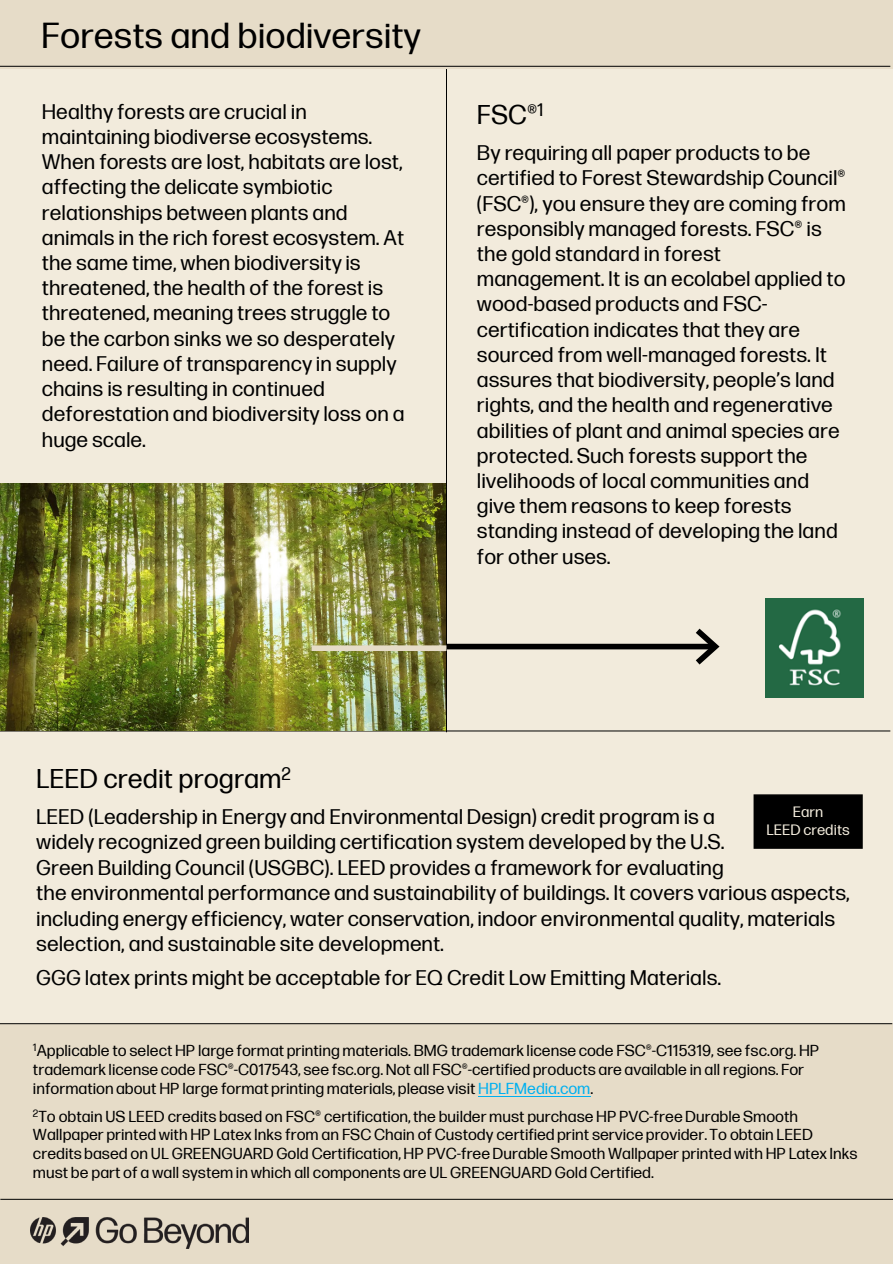
<style>
.page{position:relative;width:893px;height:1264px;background:#fff}
.page>*{position:absolute;margin:0;border:0;box-sizing:border-box;transform-origin:0 0}
.t1{font:36px "Forma DJR Micro";color:#000}
.t2{font:27px "Forma DJR Micro";color:#000}
.t3{font:21px/25.2px "Forma DJR Micro";letter-spacing:.005em;color:#000}
.t4{font:15.9px/18.9px "Forma DJR Micro";color:#000}
.t5{font:15px "Forma DJR Micro";color:#f2ebdc}
.s1{color:#00b0f0}
</style>
<div class="page">
<div style="left:0;top:0;width:892px;height:1263px;background:#f2ebdc"></div>
<div style="left:0;top:1023px;width:892px;height:240px;background:#e6dcc8"></div>
<hr style="left:0;top:1198px;width:892px;height:1px;background:#000">
<img style="left:30px;top:1217px;width:218px;height:30px">
<hr style="left:0;top:1023px;width:892px;height:1px;background:#000">
<hr style="left:478px;top:1096px;width:112px;height:1px;background:#00b0f0">
<hr style="left:0;top:730px;width:890px;height:1px;background:#000">
<img style="left:0;top:483px;width:446px;height:247px">
<hr style="left:446px;top:68px;width:1px;height:664px;background:#000">
<div style="left:1px;top:0;width:891px;height:68px;background:#e6dcc8"></div>
<hr style="left:0;top:66px;width:890px;height:1px;background:#000">
<img style="left:765px;top:598px;width:98px;height:99px">
<svg style="left:689px;top:628px;width:31px;height:37px"></svg>
<div style="left:446px;top:643px;width:269px;height:6px;background:#000"></div>
<div style="left:311px;top:645px;width:135px;height:6px;background:#e6dcc8"></div>
<div style="left:753px;top:794px;width:109px;height:54px;background:#000;border:2px solid #000"></div>
<p class="t1" style="left:41px;top:9px;width:381px">Forests and biodiversity</p>
<p class="t3" style="left:42px;top:97px;width:364px">Healthy forests are crucial in maintaining biodiverse ecosystems.<br>When forests are lost, habitats are lost, affecting the delicate symbiotic relationships between plants and animals in the rich forest ecosystem. At the same time, when biodiversity is threatened, the health of the forest is threatened, meaning trees struggle to be the carbon sinks we so desperately need. Failure of transparency in supply chains is resulting in continued deforestation and biodiversity loss on a huge scale.</p>
<p class="t2" style="left:477px;top:95px;width:68px">FSC®<sup>1</sup></p>
<p class="t3" style="left:477px;top:139px;width:370px">By requiring all paper products to be certified to Forest Stewardship Council® (FSC®), you ensure they are coming from responsibly managed forests. FSC® is the gold standard in forest management. It is an ecolabel applied to wood-based products and FSC&shy;certification indicates that they are sourced from well-managed forests. It assures that biodiversity, people’s land rights, and the health and regenerative abilities of plant and animal species are protected. Such forests support the livelihoods of local communities and give them reasons to keep forests standing instead of developing the land for other uses.</p>
<p class="t2" style="left:36px;top:759px;width:256px">LEED credit program<sup>2</sup></p>
<p class="t3" style="left:36px;top:802px;width:690px">LEED (Leadership in Energy and Environmental Design) credit program is a widely recognized green building certification system developed by the U.S.<br>Green Building Council (USGBC). LEED provides a framework for evaluating</p>
<p class="t5" style="left:792px;top:800px;width:32px">Earn</p>
<p class="t5" style="left:766px;top:818px;width:85px">LEED credits</p>
<p class="t3" style="left:36px;top:878px;width:815px">the environmental performance and sustainability of buildings. It covers various aspects, including energy efficiency, water conservation, indoor environmental quality, materials selection, and sustainable site development.</p>
<p class="t3" style="left:36px;top:963px;width:686px">GGG latex prints might be acceptable for EQ Credit Low Emitting Materials.</p>
<p class="t4" style="left:33px;top:1039px;width:787px"><sup>1</sup>Applicable to select HP large format printing materials. BMG trademark license code FSC®-C115319, see fsc.org. HP trademark license code FSC®-C017543, see fsc.org. Not all FSC®-certified products are available in all regions. For information about HP large format printing materials, please visit <span class="s1">HPLFMedia.com</span>.</p>
<p class="t4" style="left:33px;top:1105px;width:826px"><sup>2</sup>To obtain US LEED credits based on FSC® certification, the builder must purchase HP PVC-free Durable Smooth Wallpaper printed with HP Latex Inks from an FSC Chain of Custody certified print service provider. To obtain LEED credits based on UL GREENGUARD Gold Certification, HP PVC-free Durable Smooth Wallpaper printed with HP Latex Inks must be part of a wall system in which all components are UL GREENGUARD Gold Certified.</p>
</div>
